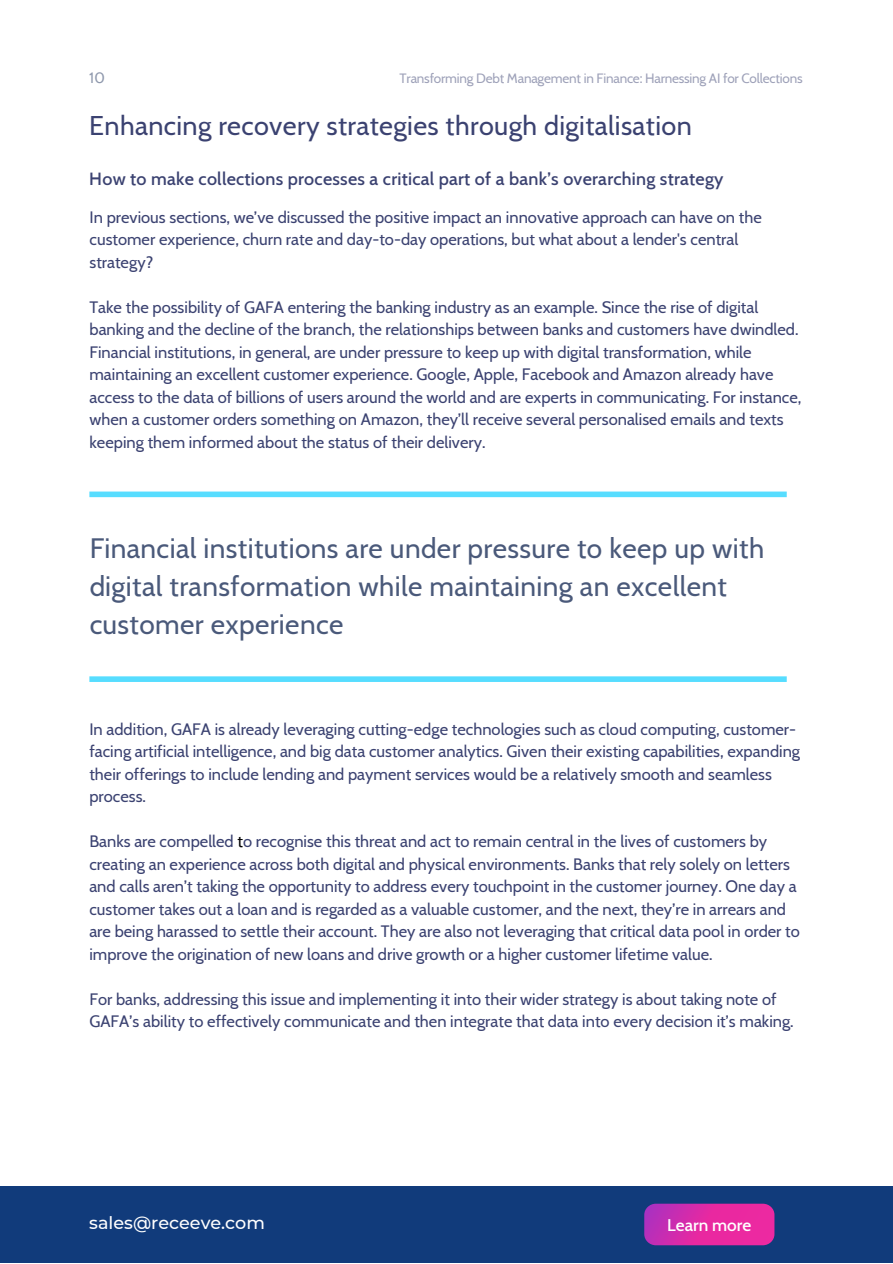
<style>
.page{position:relative;width:893px;height:1264px;background:#fff}
.page>*{position:absolute;margin:0;border:0;box-sizing:border-box;transform-origin:0 0}
.t1{font:28.05px/38.2px "Cabin";letter-spacing:.015em;color:#1d3059}
.t2{font:27px "Cabin";letter-spacing:.015em;color:#3b4271}
.t3{font:500 18px "Cabin";letter-spacing:.015em;color:#3b4271}
.t4{font:500 17.55px "Montserrat";color:#fff}
.t5{font:500 17.25px "Cabin";color:#fff}
.t6{font:16.5px/22.5px "Cabin";color:#3b4271}
.t7{font:15px "Cabin";color:#1d3059}
.t8{font:13.5px "Cabin";letter-spacing:-.015em;color:#3b4271}
.s1{color:#000}
.s2{font-family:"Montserrat";font-size:17.55px}
</style>
<div class="page">
<div style="left:89px;top:491px;width:697px;height:6px;background:#57ddff"></div>
<div style="left:89px;top:676px;width:697px;height:6px;background:#57ddff"></div>
<div style="left:0;top:1186px;width:892px;height:76px;background:#113b7b"></div>
<svg style="left:644px;top:1203px;width:130px;height:42px;fill:#e929a1"></svg>
<p class="t7" style="left:89px;top:69px;width:17px">10</p>
<p class="t8" style="left:399px;top:70px;width:404px">Transforming Debt Management in Finance: Harnessing AI for Collections</p>
<p class="t2" style="left:89px;top:109px;width:604px">Enhancing recovery strategies through digitalisation</p>
<p class="t3" style="left:89px;top:167px;width:635px">How to make collections processes a critical part of a bank’s overarching strategy</p>
<p class="t6" style="left:89px;top:206px;width:673px">In previous sections, we’ve discussed the positive impact an innovative approach can have on the customer experience, churn rate and day-to-day operations, but what about a lender's central strategy?</p>
<p class="t6" style="left:89px;top:296px;width:713px">Take the possibility of GAFA entering the banking industry as an example. Since the rise of digital banking and the decline of the branch, the relationships between banks and customers have dwindled.<br>Financial institutions, in general, are under pressure to keep up with digital transformation, while maintaining an excellent customer experience. Google, Apple, Facebook and Amazon already have access to the data of billions of users around the world and are experts in communicating. For instance, when a customer orders something on Amazon, they’ll receive several personalised emails and texts keeping them informed about the status of their delivery.</p>
<h1 class="t1" style="left:89px;top:528px;width:676px">Financial institutions are under pressure to keep up with digital transformation while maintaining an excellent customer experience</h1>
<p class="t6" style="left:89px;top:717px;width:712px">In addition, GAFA is already leveraging cutting-edge technologies such as cloud computing, customer&shy;facing artificial intelligence, and big data customer analytics. Given their existing capabilities, expanding their offerings to include lending and payment services would be a relatively smooth and seamless process.</p>
<p class="t6" style="left:89px;top:830px;width:712px">Banks are compelled <span class="s1">t</span>o recognise this threat and act to remain central in the lives of customers by creating an experience across both digital and physical environments. Banks that rely solely on letters and calls aren’t taking the opportunity to address every touchpoint in the customer journey. One day a customer takes out a loan and is regarded as a valuable customer, and the next, they’re in arrears and are being harassed to settle their account. They are also not leveraging that critical data pool in order to improve the origination of new loans and drive growth or a higher customer lifetime value.</p>
<p class="t6" style="left:89px;top:987px;width:688px">For banks, addressing this issue and implementing it into their wider strategy is about taking note of</p>
<p class="t6" style="left:89px;top:1009px;width:705px">GAFA’s ability to effectively communicate and then integrate that data into every decision it’s making.</p>
<p class="t4" style="left:89px;top:1211px;width:177px">sales@receeve.com</p>
<p class="t5" style="left:657px;top:1213px;width:95px"><span class="s2">L</span>Learn more</p>
<p class="t4" style="left:668px;top:1212px;width:94px">earn more</p>
</div>
